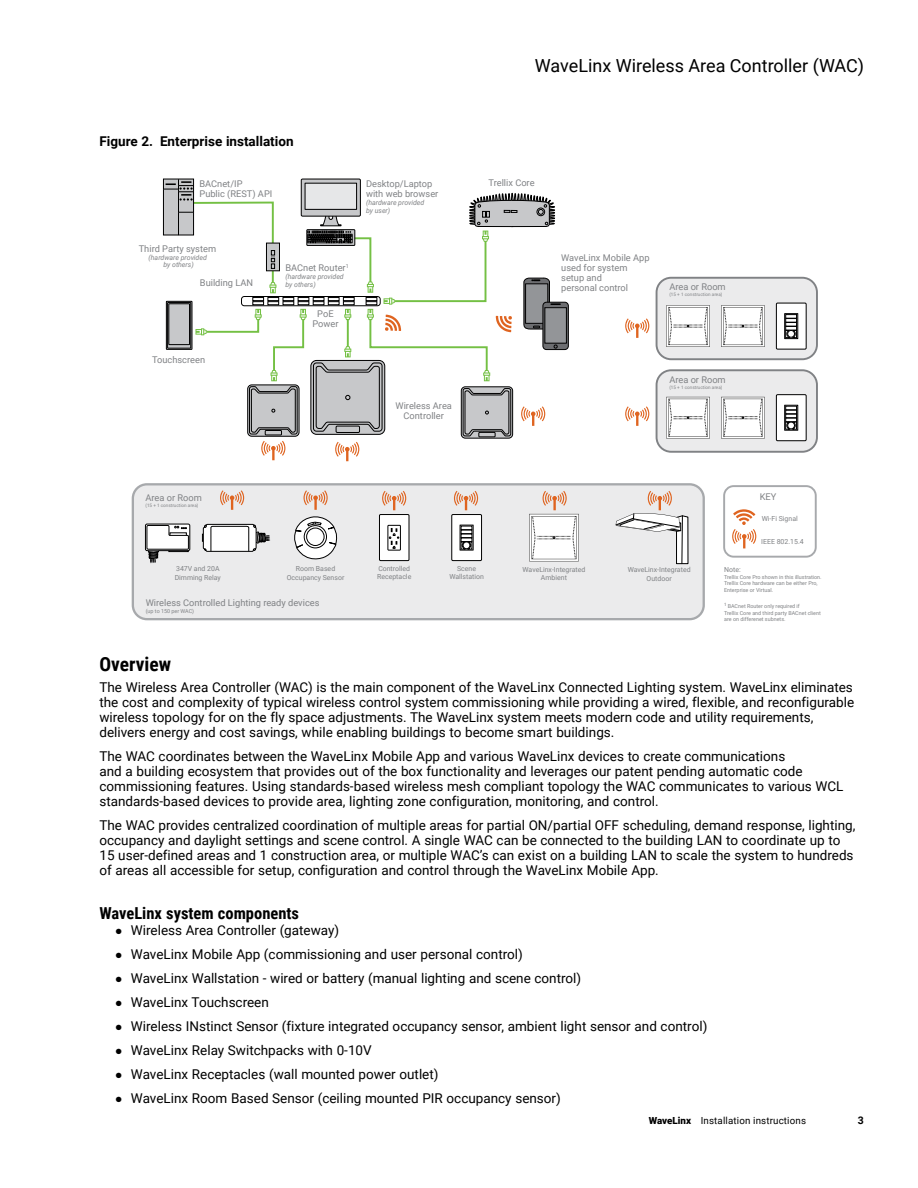
<style>
.page{position:relative;width:918px;height:1188px;background:#fff}
.page>*{position:absolute;margin:0;border:0;box-sizing:border-box;transform-origin:0 0}
.t1{font:700 19.5px "Roboto Condensed";color:#000}
.t2{font:18px "Roboto";color:#000}
.t3{font:700 16.5px "Roboto Condensed";color:#000}
.t4{font:13.5px/15px "Roboto";color:#000}
.t5{font:700 13.5px "Roboto";color:#000}
.t6{font:700 10.5px "Roboto";color:#000}
.t7{font:9.75px "Roboto";letter-spacing:.015em;color:#000}
.t8{font:9.3px/10.1px "Roboto";color:#808285;text-align:center}
.t9{font:6.9px/8.4px "Roboto";color:#808285;text-align:center}
.t10{font:italic 6.9px/7.6px "Roboto";color:#808285}
.t11{font:5.4px/6.4px "Roboto";color:#808285}
.t12{font:4.65px "Roboto";color:#808285}
.t13{font:4.5px "Roboto";color:#808285}
.s1{font-weight:900}
</style>
<div class="page">
<div style="left:657px;top:370px;width:160px;height:82px;background:#ebebec;border-radius:15px"></div>
<div style="left:656px;top:369px;width:162px;height:84px;border:2px solid #808285;border-radius:15px"></div>
<div style="left:657px;top:278px;width:160px;height:81px;background:#ebebec;border-radius:15px"></div>
<div style="left:656px;top:277px;width:162px;height:83px;border:2px solid #808285;border-radius:15px"></div>
<div style="left:776px;top:395px;width:30px;height:46px;background:#fff"></div>
<div style="left:776px;top:394px;width:30px;height:47px;border:1px solid #010101"></div>
<div style="left:784px;top:405px;width:14px;height:25px;border:1px solid #010101"></div>
<div style="left:786px;top:406px;width:11px;height:4px;border:1px solid #010101"></div>
<div style="left:786px;top:410px;width:11px;height:4px;border:1px solid #010101"></div>
<div style="left:786px;top:414px;width:11px;height:4px;border:1px solid #010101"></div>
<div style="left:786px;top:418px;width:11px;height:4px;border:1px solid #010101"></div>
<svg style="left:785px;top:422px;width:12px;height:8px"></svg>
<div style="left:788px;top:422px;width:7px;height:7px;border:1px solid #010101;border-radius:50%"></div>
<svg style="left:666px;top:397px;width:44px;height:42px;background:#e4e4e4"></svg>
<svg style="left:721px;top:397px;width:44px;height:42px;background:#e4e4e4"></svg>
<div style="left:776px;top:303px;width:30px;height:46px;background:#fff"></div>
<div style="left:776px;top:303px;width:30px;height:46px;border:1px solid #010101"></div>
<div style="left:784px;top:313px;width:14px;height:26px;border:1px solid #010101"></div>
<div style="left:786px;top:314px;width:11px;height:4px;border:1px solid #010101"></div>
<div style="left:786px;top:318px;width:11px;height:4px;border:1px solid #010101"></div>
<div style="left:786px;top:322px;width:11px;height:4px;border:1px solid #010101"></div>
<div style="left:786px;top:326px;width:11px;height:4px;border:1px solid #010101"></div>
<svg style="left:785px;top:330px;width:12px;height:8px"></svg>
<div style="left:788px;top:330px;width:7px;height:7px;border:1px solid #010101;border-radius:50%"></div>
<svg style="left:666px;top:305px;width:44px;height:42px;background:#e4e4e4"></svg>
<svg style="left:721px;top:305px;width:44px;height:42px;background:#e4e4e4"></svg>
<div style="left:723px;top:485px;width:94px;height:73px;border:2px solid #a7a9ac;border-radius:10px"></div>
<svg style="left:625px;top:406px;width:24px;height:20px"></svg>
<svg style="left:625px;top:318px;width:24px;height:20px"></svg>
<svg style="left:732px;top:509px;width:24px;height:39px"></svg>
<svg style="left:543px;top:302px;width:25px;height:48px"></svg>
<div style="left:543px;top:302px;width:26px;height:48px;border:1px solid #010101;border-radius:4px"></div>
<div style="left:545px;top:308px;width:21px;height:35px;background:#939598"></div>
<div style="left:545px;top:308px;width:22px;height:35px;border:1px solid #010101"></div>
<div style="left:163px;top:179px;width:31px;height:56px;border:1px solid #000"></div>
<div style="left:133px;top:484px;width:571px;height:135px;background:#ebebec;border-radius:14px"></div>
<div style="left:132px;top:483px;width:573px;height:137px;border:2px solid #a7a9ac;border-radius:14px"></div>
<svg style="left:202px;top:524px;width:69px;height:28px"></svg>
<svg style="left:220px;top:490px;width:24px;height:20px"></svg>
<svg style="left:294px;top:490px;width:44px;height:70px"></svg>
<div style="left:145px;top:524px;width:45px;height:27px;border:1px solid #000;border-radius:2px"></div>
<svg style="left:147px;top:525px;width:42px;height:39px"></svg>
<div style="left:379px;top:515px;width:30px;height:46px;background:#fff"></div>
<div style="left:379px;top:514px;width:30px;height:47px;border:1px solid #000"></div>
<div style="left:388px;top:525px;width:13px;height:25px;border:1px solid #000"></div>
<svg style="left:389px;top:528px;width:10px;height:21px"></svg>
<svg style="left:382px;top:491px;width:24px;height:19px"></svg>
<div style="left:452px;top:515px;width:30px;height:46px;background:#fff"></div>
<div style="left:452px;top:514px;width:30px;height:47px;border:1px solid #010101"></div>
<div style="left:460px;top:525px;width:13px;height:25px;border:1px solid #010101"></div>
<div style="left:461px;top:526px;width:11px;height:4px;border:1px solid #010101"></div>
<div style="left:461px;top:530px;width:11px;height:4px;border:1px solid #010101"></div>
<div style="left:461px;top:534px;width:11px;height:4px;border:1px solid #010101"></div>
<svg style="left:461px;top:541px;width:11px;height:9px"></svg>
<div style="left:463px;top:542px;width:7px;height:7px;border:1px solid #010101;border-radius:50%"></div>
<svg style="left:454px;top:491px;width:24px;height:19px"></svg>
<svg style="left:529px;top:491px;width:50px;height:70px"></svg>
<svg style="left:616px;top:491px;width:72px;height:73px"></svg>
<svg style="left:164px;top:178px;width:397px;height:283px"></svg>
<p class="t5" style="left:99px;top:131px;width:196px">Figure 2. Enterprise installation</p>
<h2 class="t2" style="left:535px;top:53px;width:331px">WaveLinx Wireless Area Controller (WAC)</h2>
<p class="t8" style="left:199px;top:178px;width:45px">BACnet/IP</p>
<p class="t8" style="left:489px;top:178px;width:48px">Trellix Core</p>
<p class="t8" style="left:199px;top:188px;width:74px">Public (REST) API</p>
<p class="t8" style="left:366px;top:179px;width:74px;text-align:left">Desktop/Laptop with web browser</p>
<p class="t10" style="left:366px;top:199px;width:60px">(hardware provided by user)</p>
<p class="t8" style="left:139px;top:243px;width:79px">Third Party system</p>
<p class="t10" style="left:149px;top:253px;width:60px;text-align:center">(hardware provided by others)</p>
<p class="t8" style="left:285px;top:262px;width:65px">BACnet Router<sup>1</sup></p>
<p class="t10" style="left:285px;top:272px;width:60px">(hardware provided by others)</p>
<p class="t8" style="left:200px;top:277px;width:55px">Building LAN</p>
<p class="t8" style="left:152px;top:354px;width:55px">Touchscreen</p>
<p class="t8" style="left:312px;top:308px;width:28px">PoE<br>Power</p>
<p class="t8" style="left:395px;top:400px;width:58px">Wireless Area<br>Controller</p>
<p class="t8" style="left:561px;top:252px;width:90px;text-align:left">WaveLinx Mobile App used for system setup and<br>personal control</p>
<p class="t8" style="left:669px;top:282px;width:58px">Area or Room</p>
<p class="t12" style="left:669px;top:291px;width:55px">(15 + 1 construction area)</p>
<p class="t8" style="left:669px;top:374px;width:58px">Area or Room</p>
<p class="t12" style="left:669px;top:384px;width:55px">(15 + 1 construction area)</p>
<p class="t8" style="left:145px;top:493px;width:58px">Area or Room</p>
<p class="t12" style="left:145px;top:502px;width:55px">(15 + 1 construction area)</p>
<p class="t8" style="left:760px;top:492px;width:18px">KEY</p>
<p class="t9" style="left:762px;top:514px;width:38px">Wi-Fi Signal</p>
<p class="t9" style="left:761px;top:537px;width:44px">IEEE 802.15.4</p>
<p class="t9" style="left:175px;top:564px;width:48px;text-align:left">347V and 20A<br>Dimming Relay</p>
<p class="t9" style="left:287px;top:564px;width:59px">Room Based<br>Occupancy Sensor</p>
<p class="t8" style="left:146px;top:597px;width:175px">Wireless Controlled Lighting ready devices</p>
<p class="t11" style="left:146px;top:607px;width:50px">(up to 150 per WAC)</p>
<p class="t9" style="left:377px;top:564px;width:36px;text-align:left">Controlled<br>Receptacle</p>
<p class="t9" style="left:449px;top:564px;width:36px">Scene<br>Wallstation</p>
<p class="t9" style="left:523px;top:565px;width:64px">WaveLinx-Integrated<br>Ambient</p>
<p class="t9" style="left:628px;top:565px;width:64px">WaveLinx-Integrated<br>Outdoor</p>
<p class="t9" style="left:724px;top:565px;width:18px">Note:</p>
<p class="t11" style="left:724px;top:573px;width:99px">Trellix Core Pro shown in this illustration.<br>Trellix Core hardware can be either Pro,<br>Enterprise or Virtual.</p>
<p class="t13" style="left:724px;top:601px;width:4px">1</p>
<p class="t11" style="left:724px;top:603px;width:98px;text-indent:4px">BACnet Router only required if<br>Trellix Core and third party BACnet client are on differenet subnets.</p>
<h1 class="t1" style="left:99px;top:650px;width:73px">Overview</h1>
<p class="t4" style="left:99px;top:680px;width:756px">The Wireless Area Controller (WAC) is the main component of the WaveLinx Connected Lighting system. WaveLinx eliminates the cost and complexity of typical wireless control system commissioning while providing a wired, flexible, and reconfigurable wireless topology for on the fly space adjustments. The WaveLinx system meets modern code and utility requirements, delivers energy and cost savings, while enabling buildings to become smart buildings.</p>
<p class="t4" style="left:99px;top:749px;width:745px">The WAC coordinates between the WaveLinx Mobile App and various WaveLinx devices to create communications<br>and a building ecosystem that provides out of the box functionality and leverages our patent pending automatic code commissioning features. Using standards-based wireless mesh compliant topology the WAC communicates to various WCL standards-based devices to provide area, lighting zone configuration, monitoring, and control.</p>
<p class="t4" style="left:99px;top:818px;width:758px">The WAC provides centralized coordination of multiple areas for partial ON/partial OFF scheduling, demand response, lighting, occupancy and daylight settings and scene control. A single WAC can be connected to the building LAN to coordinate up to 15 user-defined areas and 1 construction area, or multiple WAC’s can exist on a building LAN to scale the system to hundreds of areas all accessible for setup, configuration and control through the WaveLinx Mobile App.</p>
<p class="t3" style="left:99px;top:902px;width:201px">WaveLinx system components</p>
<p class="t4" style="left:116px;top:923px;width:225px">● Wireless Area Controller (gateway)</p>
<p class="t4" style="left:116px;top:947px;width:408px">● WaveLinx Mobile App (commissioning and user personal control)</p>
<p class="t4" style="left:116px;top:971px;width:467px">● WaveLinx Wallstation - wired or battery (manual lighting and scene control)</p>
<p class="t4" style="left:116px;top:995px;width:154px">● WaveLinx Touchscreen</p>
<p class="t4" style="left:116px;top:1019px;width:593px">● Wireless INstinct Sensor (fixture integrated occupancy sensor, ambient light sensor and control)</p>
<p class="t4" style="left:116px;top:1043px;width:257px">● WaveLinx Relay Switchpacks with 0-10V</p>
<p class="t4" style="left:116px;top:1067px;width:324px">● WaveLinx Receptacles (wall mounted power outlet)</p>
<p class="t4" style="left:116px;top:1091px;width:446px">● WaveLinx Room Based Sensor (ceiling mounted PIR occupancy sensor)</p>
<p class="t7" style="left:649px;top:1114px;width:159px"><span class="s1">WaveLinx</span> Installation instructions</p>
<p class="t6" style="left:858px;top:1113px;width:8px">3</p>
</div>
